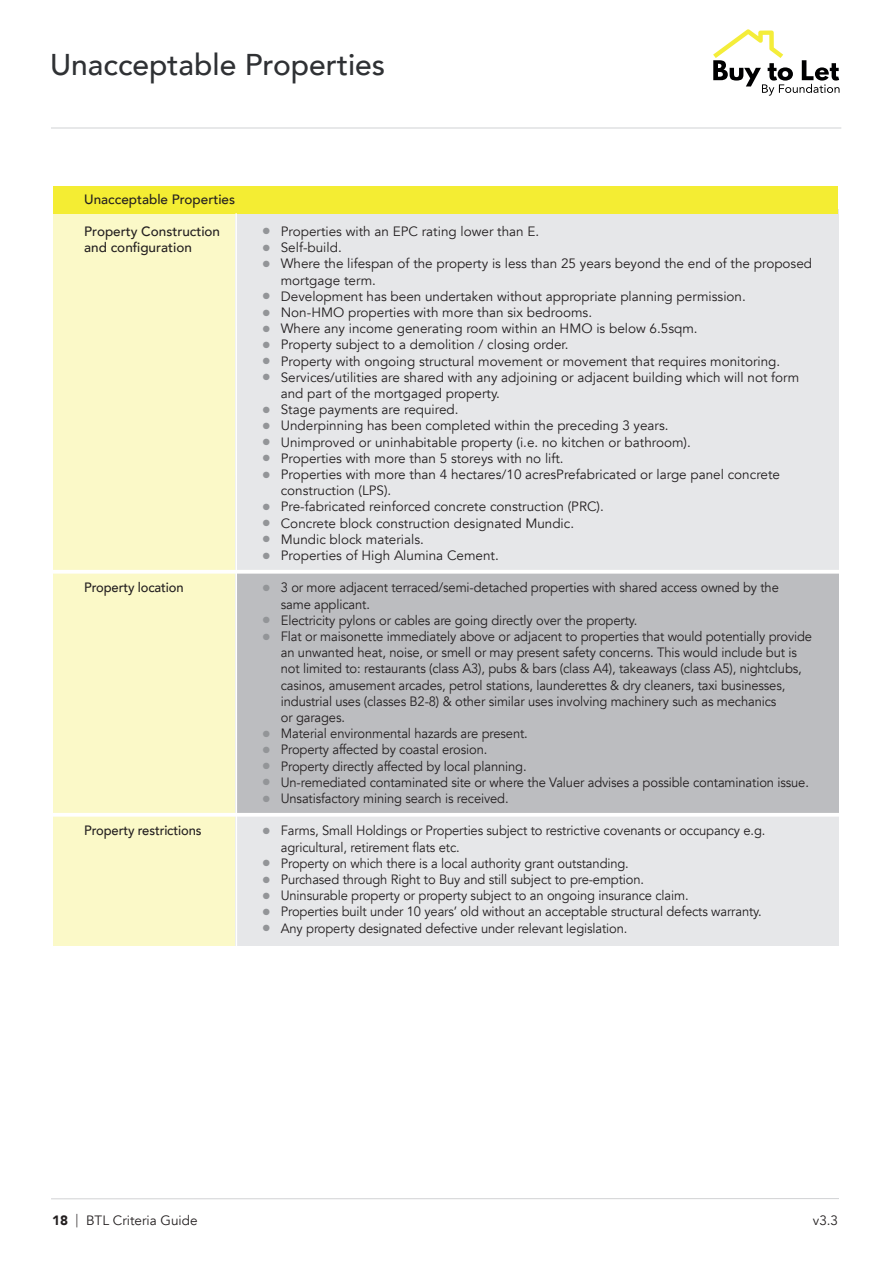
<style>
.page{position:relative;width:893px;height:1263px;background:#fff}
.page>*{position:absolute;margin:0;border:0;box-sizing:border-box;transform-origin:0 0}
.t1{font:500 30px "Avenir";color:#2f3134}
.t2{font:13.5px/16.2px "Avenir";letter-spacing:-.01em;color:#231f20;scale:.96 1}
.t3{font:13.5px/16.2px "Avenir";letter-spacing:-.01em;color:#231f20}
.t4{font:500 13.5px "Avenir";color:#231f20}
.t5{font:500 13.5px "Avenir";color:#231f20;scale:.96 1}
.s1{color:#939598}
.s2{font-weight:900}
.s3{font-weight:300}
</style>
<div class="page">
<div style="left:235px;top:209px;width:603px;height:737px;background:#e6e7e9"></div>
<div style="left:53px;top:210px;width:182px;height:736px;background:#fbf9c8"></div>
<div style="left:236px;top:571px;width:602px;height:242px;background:#bcbdc0"></div>
<div style="left:53px;top:186px;width:785px;height:27px;background:#f4ed33"></div>
<hr style="left:51px;top:813px;width:793px;height:4px;background:#fff">
<svg style="left:713px;top:29px;width:126px;height:67px"></svg>
<hr style="left:51px;top:128px;width:790px;height:1px;background:#d1d2d4">
<hr style="left:51px;top:1198px;width:788px;height:1px;background:#d1d2d4">
<hr style="left:235px;top:213px;width:2px;height:850px;background:#fff">
<svg style="left:53px;top:570px;width:786px;height:4px;background:#fafaf9"></svg>
<p class="t1" style="left:50px;top:38px;width:337px">Unacceptable Properties</p>
<p class="t4" style="left:84px;top:187px;width:152px">Unacceptable Properties</p>
<p class="t4" style="left:84px;top:220px;width:137px">Property Construction</p>
<p class="t3" style="left:263px;top:223px;width:278px"><span class="s1">●</span> Properties with an EPC rating lower than E.</p>
<p class="t4" style="left:84px;top:236px;width:109px">and configuration</p>
<p class="t3" style="left:263px;top:240px;width:80px"><span class="s1">●</span> Self-build.</p>
<p class="t3" style="left:281px;top:256px;width:533px;text-indent:-18px"><span class="s1">●</span> Where the lifespan of the property is less than 25 years beyond the end of the proposed mortgage term.</p>
<p class="t3" style="left:263px;top:288px;width:484px"><span class="s1">●</span> Development has been undertaken without appropriate planning permission.</p>
<p class="t3" style="left:263px;top:304px;width:331px"><span class="s1">●</span> Non-HMO properties with more than six bedrooms.</p>
<p class="t3" style="left:263px;top:321px;width:436px"><span class="s1">●</span> Where any income generating room within an HMO is below 6.5sqm.</p>
<p class="t3" style="left:263px;top:337px;width:307px"><span class="s1">●</span> Property subject to a demolition / closing order.</p>
<p class="t3" style="left:263px;top:353px;width:519px"><span class="s1">●</span> Property with ongoing structural movement or movement that requires monitoring.</p>
<p class="t3" style="left:281px;top:369px;width:520px;text-indent:-18px"><span class="s1">●</span> Services/utilities are shared with any adjoining or adjacent building which will not form and part of the mortgaged property.</p>
<p class="t3" style="left:263px;top:402px;width:197px"><span class="s1">●</span> Stage payments are required.</p>
<p class="t3" style="left:263px;top:418px;width:407px"><span class="s1">●</span> Underpinning has been completed within the preceding 3 years.</p>
<p class="t3" style="left:263px;top:434px;width:430px"><span class="s1">●</span> Unimproved or uninhabitable property (i.e. no kitchen or bathroom).</p>
<p class="t3" style="left:263px;top:450px;width:302px"><span class="s1">●</span> Properties with more than 5 storeys with no lift.</p>
<p class="t3" style="left:263px;top:466px;width:519px"><span class="s1">●</span> Properties with more than 4 hectares/10 acresPrefabricated or large panel concrete</p>
<p class="t3" style="left:281px;top:483px;width:112px">construction (LPS).</p>
<p class="t3" style="left:263px;top:499px;width:342px"><span class="s1">●</span> Pre-fabricated reinforced concrete construction (PRC).</p>
<p class="t3" style="left:263px;top:515px;width:313px"><span class="s1">●</span> Concrete block construction designated Mundic.</p>
<p class="t3" style="left:263px;top:531px;width:163px"><span class="s1">●</span> Mundic block materials.</p>
<p class="t3" style="left:263px;top:547px;width:237px"><span class="s1">●</span> Properties of High Alumina Cement.</p>
<p class="t5" style="left:84px;top:576px;width:105px">Property location</p>
<p class="t2" style="left:281px;top:580px;width:520px;text-indent:-18px"><span class="s1">●</span> 3 or more adjacent terraced/semi-detached properties with shared access owned by the same applicant.</p>
<p class="t2" style="left:263px;top:612px;width:392px"><span class="s1">●</span> Electricity pylons or cables are going directly over the property.</p>
<p class="t2" style="left:281px;top:628px;width:555px;text-indent:-18px"><span class="s1">●</span> Flat or maisonette immediately above or adjacent to properties that would potentially provide an unwanted heat, noise, or smell or may present safety concerns. This would include but is not limited to: restaurants (class A3), pubs &amp; bars (class A4), takeaways (class A5), nightclubs, casinos, amusement arcades, petrol stations, launderettes &amp; dry cleaners, taxi businesses, industrial uses (classes B2-8) &amp; other similar uses involving machinery such as mechanics</p>
<p class="t2" style="left:281px;top:709px;width:68px">or garages.</p>
<p class="t2" style="left:263px;top:726px;width:278px"><span class="s1">●</span> Material environmental hazards are present.</p>
<p class="t2" style="left:263px;top:742px;width:235px"><span class="s1">●</span> Property affected by coastal erosion.</p>
<p class="t2" style="left:263px;top:758px;width:276px"><span class="s1">●</span> Property directly affected by local planning.</p>
<p class="t2" style="left:263px;top:774px;width:570px"><span class="s1">●</span> Un-remediated contaminated site or where the Valuer advises a possible contamination issue.</p>
<p class="t2" style="left:263px;top:790px;width:258px"><span class="s1">●</span> Unsatisfactory mining search is received.</p>
<p class="t5" style="left:84px;top:819px;width:124px">Property restrictions</p>
<p class="t2" style="left:263px;top:823px;width:525px"><span class="s1">●</span> Farms, Small Holdings or Properties subject to restrictive covenants or occupancy e.g.</p>
<p class="t2" style="left:281px;top:839px;width:188px">agricultural, retirement flats etc.</p>
<p class="t2" style="left:263px;top:855px;width:383px"><span class="s1">●</span> Property on which there is a local authority grant outstanding.</p>
<p class="t2" style="left:263px;top:871px;width:399px"><span class="s1">●</span> Purchased through Right to Buy and still subject to pre-emption.</p>
<p class="t2" style="left:263px;top:888px;width:445px"><span class="s1">●</span> Uninsurable property or property subject to an ongoing insurance claim.</p>
<p class="t2" style="left:263px;top:904px;width:521px"><span class="s1">●</span> Properties built under 10 years’ old without an acceptable structural defects warranty.</p>
<p class="t2" style="left:263px;top:920px;width:381px"><span class="s1">●</span> Any property designated defective under relevant legislation.</p>
<p class="t3" style="left:52px;top:1212px;width:147px"><span class="s2">18</span> <span class="s3">|</span> BTL Criteria Guide</p>
<p class="t3" style="left:813px;top:1212px;width:27px">v3.3</p>
</div>
